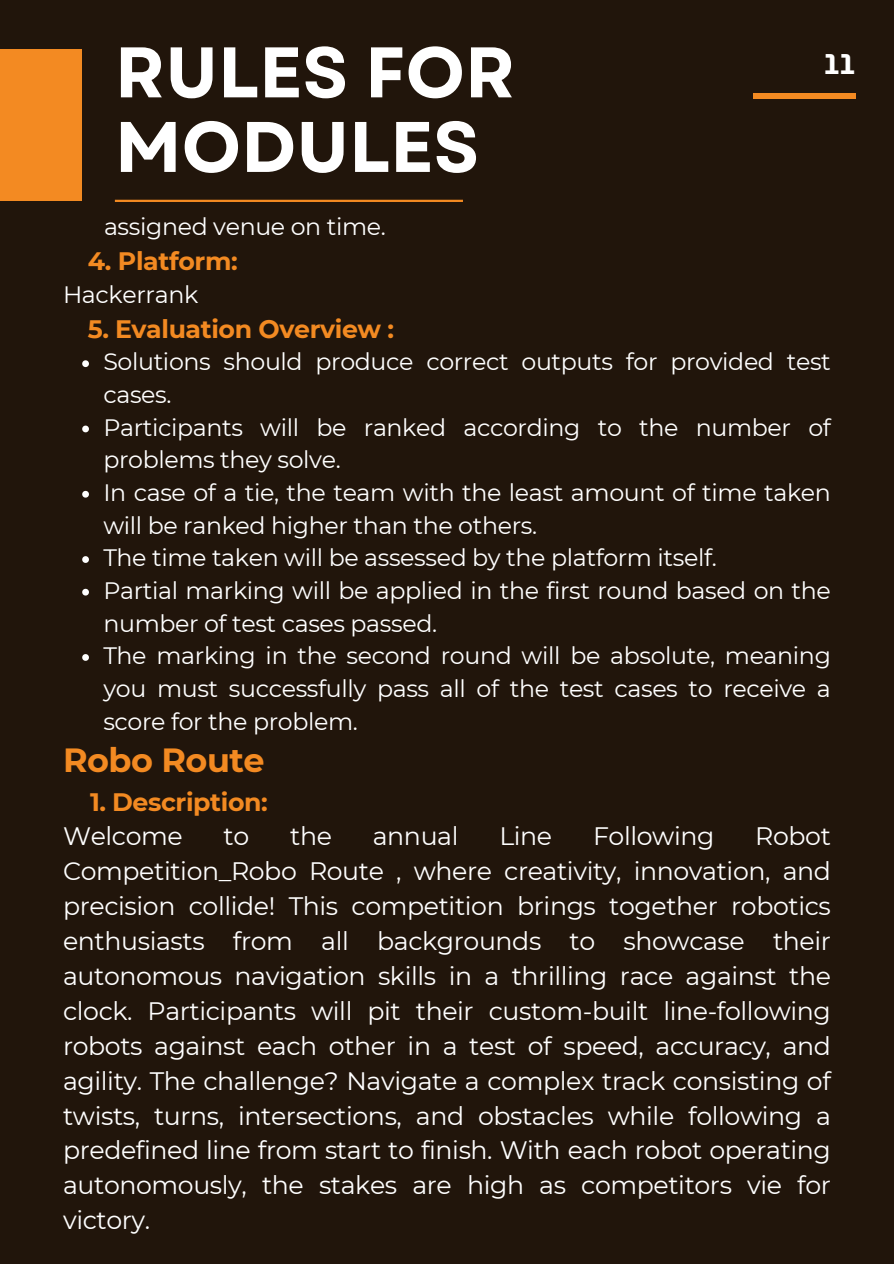
<style>
.page{position:relative;width:894px;height:1264px;background:#fff}
.page>*{position:absolute;margin:0;border:0;box-sizing:border-box;transform-origin:0 0}
.t1{font:700 71.4px/74.6px "Garet";color:#fff}
.t2{font:700 33.45px "Montserrat";letter-spacing:-.015em;color:#f38a22}
.t3{font:700 30px "Telegraf";color:#fff}
.t4{font:25.2px/34.8px "Montserrat";letter-spacing:-.015em;color:#fff;text-align:justify}
.t5{font:700 25.2px "Montserrat";letter-spacing:-.015em;color:#f38a22}
.t6{font:23.7px/32.7px "Montserrat";letter-spacing:-.015em;color:#fff}
</style>
<div class="page">
<div style="left:0;top:0;width:893px;height:1263px;background:#21150b"></div>
<div style="left:0;top:50px;width:82px;height:151px;background:#f38a22"></div>
<hr style="left:115px;top:200px;width:348px;height:2px;background:#f38a22">
<svg style="left:82px;top:360px;width:7px;height:7px"></svg>
<svg style="left:82px;top:425px;width:7px;height:7px"></svg>
<svg style="left:82px;top:491px;width:7px;height:6px"></svg>
<svg style="left:82px;top:556px;width:7px;height:7px"></svg>
<svg style="left:82px;top:589px;width:7px;height:6px"></svg>
<svg style="left:82px;top:654px;width:7px;height:7px"></svg>
<div style="left:752px;top:93px;width:103px;height:6px;background:#f38a22"></div>
<p class="t1" style="left:115px;top:35px;width:402px">RULES FOR<br>MODULES</p>
<p class="t3" style="left:823px;top:51px;width:33px">11</p>
<h1 class="t6" style="left:104px;top:210px;width:283px">assigned venue on time.</h1>
<p class="t5" style="left:88px;top:246px;width:151px">4. Platform:</p>
<p class="t6" style="left:63px;top:278px;width:137px">Hackerrank</p>
<p class="t5" style="left:88px;top:313px;width:307px">5. Evaluation Overview :</p>
<p class="t6" style="left:103px;top:345px;width:728px">Solutions should produce correct outputs for provided test cases.</p>
<p class="t6" style="left:103px;top:411px;width:728px">Participants will be ranked according to the number of problems they solve.</p>
<p class="t6" style="left:103px;top:476px;width:728px">In case of a tie, the team with the least amount of time taken will be ranked higher than the others.</p>
<p class="t6" style="left:103px;top:541px;width:614px">The time taken will be assessed by the platform itself.</p>
<p class="t6" style="left:103px;top:574px;width:728px">Partial marking will be applied in the first round based on the number of test cases passed.</p>
<p class="t6" style="left:103px;top:639px;width:728px;text-align:justify">The marking in the second round will be absolute, meaning you must successfully pass all of the test cases to receive a score for the problem.</p>
<p class="t2" style="left:63px;top:740px;width:203px">Robo Route</p>
<p class="t5" style="left:90px;top:786px;width:179px">1. Description:</p>
<p class="t4" style="left:63px;top:819px;width:121px">Welcome</p>
<p class="t4" style="left:223px;top:819px;width:27px">to</p>
<p class="t4" style="left:290px;top:819px;width:43px">the</p>
<p class="t4" style="left:372px;top:819px;width:87px">annual</p>
<p class="t4" style="left:499px;top:819px;width:54px">Line</p>
<p class="t4" style="left:593px;top:819px;width:123px">Following</p>
<p class="t4" style="left:63px;top:819px;width:769px;text-indent:692px">Robot Competition_Robo Route , where creativity, innovation, and precision collide! This competition brings together robotics enthusiasts from all backgrounds to showcase their autonomous navigation skills in a thrilling race against the clock. Participants will pit their custom-built line-following robots against each other in a test of speed, accuracy, and agility. The challenge? Navigate a complex track consisting of twists, turns, intersections, and obstacles while following a predefined line from start to finish. With each robot operating autonomously, the stakes are high as competitors vie for victory.</p>
</div>
